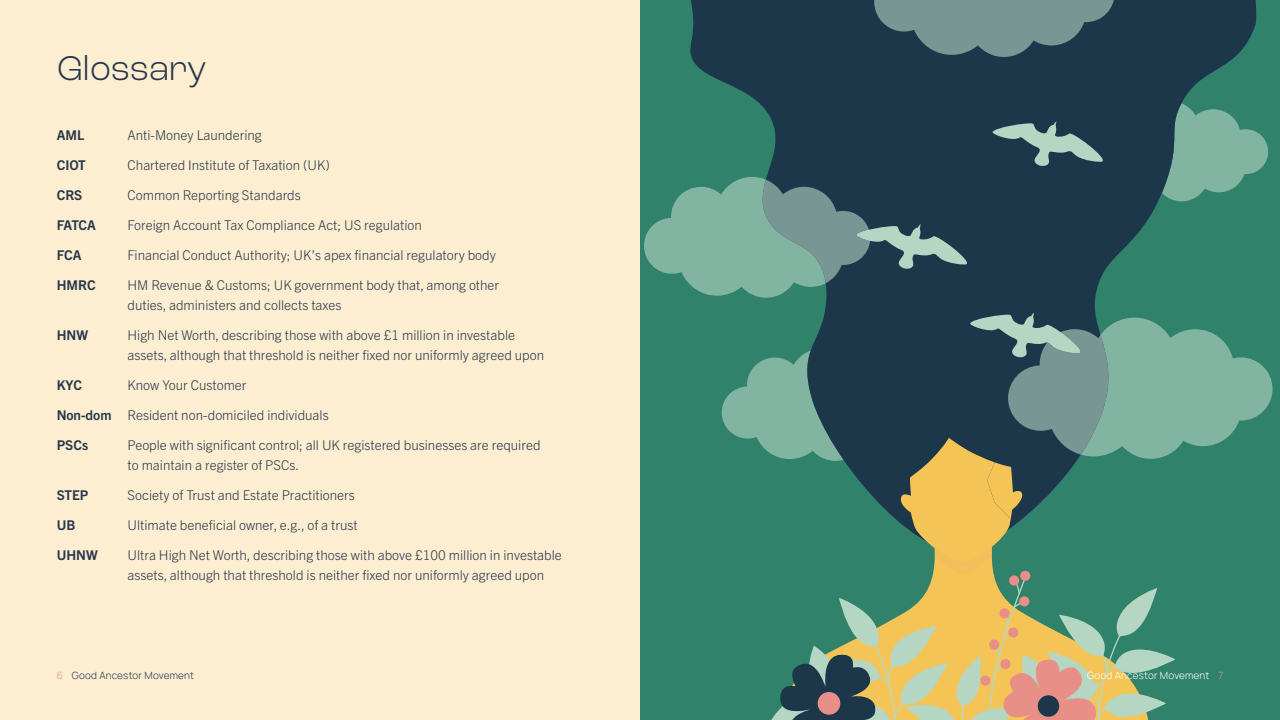
<style>
.page{position:relative;width:1280px;height:720px;background:#fff}
.page>*{position:absolute;margin:0;border:0;box-sizing:border-box;transform-origin:0 0}
.t1{font:300 36px "Roc Grotesk";letter-spacing:-.01em;color:#27374b}
.t2{font:300 13.5px/20px "Trade Gothic Next LT Pro";color:#27374b}
.t3{font:700 13.5px "Trade Gothic Next LT Pro";color:#27374b}
.t4{font:300 10px "Manrope";letter-spacing:.02em;color:#27374b}
.t5{font:300 10px "Manrope";letter-spacing:.02em;color:#fff}
.s1{font-weight:700}
.s2{color:#e5908b}
</style>
<div class="page">
<div style="left:0;top:0;width:640px;height:720px;background:#fdeed1"></div>
<div style="left:640px;top:0;width:640px;height:720px;background:#30826b"></div>
<svg style="left:1258px;top:133px;width:10px;height:37px"></svg>
<svg style="left:690px;top:0;width:568px;height:415px;fill:#1c364a"></svg>
<svg style="left:991px;top:121px;width:117px;height:47px"></svg>
<svg style="left:874px;top:0;width:241px;height:57px"></svg>
<svg style="left:722px;top:312px;width:551px;height:408px"></svg>
<svg style="left:644px;top:177px;width:328px;height:121px"></svg>
<h1 class="t1" style="left:57px;top:46px;width:152px">Glossary</h1>
<p class="t3" style="left:57px;top:126px;width:29px">AML</p>
<p class="t2" style="left:128px;top:124px;width:136px">Anti-Money Laundering</p>
<p class="t3" style="left:57px;top:156px;width:31px">CIOT</p>
<p class="t2" style="left:128px;top:154px;width:204px">Chartered Institute of Taxation (UK)</p>
<p class="t3" style="left:57px;top:186px;width:27px">CRS</p>
<p class="t2" style="left:128px;top:184px;width:175px">Common Reporting Standards</p>
<p class="t3" style="left:57px;top:216px;width:41px">FATCA</p>
<p class="t2" style="left:128px;top:214px;width:296px">Foreign Account Tax Compliance Act; US regulation</p>
<p class="t3" style="left:57px;top:246px;width:26px">FCA</p>
<p class="t2" style="left:128px;top:244px;width:370px">Financial Conduct Authority; UK’s apex financial regulatory body</p>
<p class="t3" style="left:57px;top:276px;width:41px">HMRC</p>
<p class="t2" style="left:128px;top:274px;width:373px">HM Revenue &amp; Customs; UK government body that, among other duties, administers and collects taxes</p>
<p class="t3" style="left:57px;top:326px;width:33px">HNW</p>
<p class="t2" style="left:128px;top:324px;width:418px">High Net Worth, describing those with above £1 million in investable assets, although that threshold is neither fixed nor uniformly agreed upon</p>
<p class="t3" style="left:57px;top:376px;width:27px">KYC</p>
<p class="t2" style="left:128px;top:374px;width:120px">Know Your Customer</p>
<p class="t2" style="left:57px;top:404px;width:274px"><span class="s1">Non-dom</span> Resident non-domiciled individuals</p>
<p class="t3" style="left:57px;top:436px;width:33px">PSCs</p>
<p class="t2" style="left:128px;top:434px;width:415px">People with significant control; all UK registered businesses are required to maintain a register of PSCs.</p>
<p class="t3" style="left:57px;top:486px;width:33px">STEP</p>
<p class="t2" style="left:128px;top:484px;width:229px">Society of Trust and Estate Practitioners</p>
<p class="t3" style="left:57px;top:516px;width:20px">UB</p>
<p class="t2" style="left:128px;top:514px;width:232px">Ultimate beneficial owner, e.g., of a trust</p>
<p class="t3" style="left:57px;top:546px;width:43px">UHNW</p>
<p class="t2" style="left:128px;top:544px;width:436px">Ultra High Net Worth, describing those with above £100 million in investable assets, although that threshold is neither fixed nor uniformly agreed upon</p>
<p class="t4" style="left:57px;top:668px;width:139px"><span class="s2">6</span> Good Ancestor Movement</p>
<p class="t5" style="left:1087px;top:668px;width:137px">Good Ancestor Movement <span class="s2">7</span></p>
</div>
